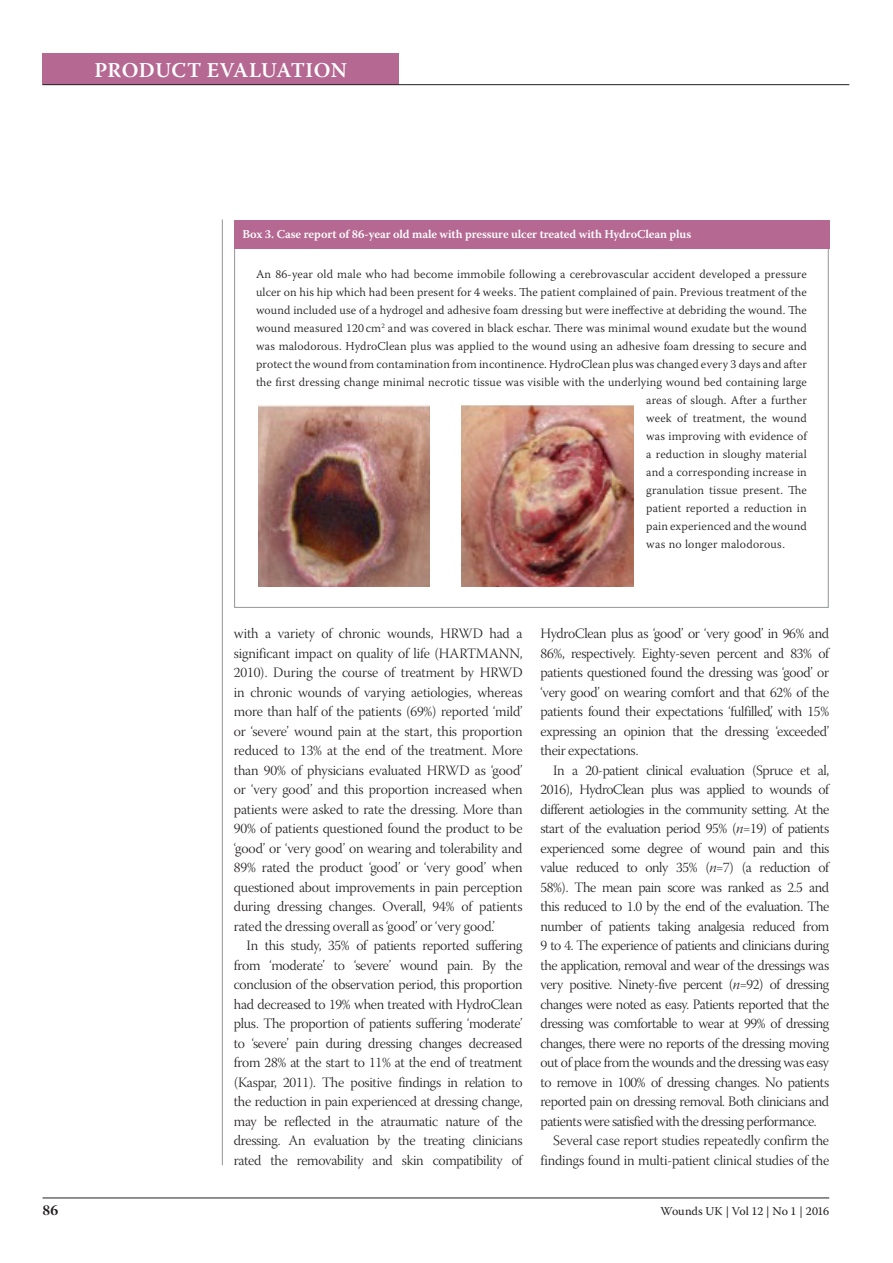
<style>
.page{position:relative;width:893px;height:1263px;background:#fff}
.page>*{position:absolute;margin:0;border:0;box-sizing:border-box;transform-origin:0 0}
.t1{font:600 21px "Warnock Pro";letter-spacing:.02em;color:#fff}
.t2{font:15px "Warnock Pro Bold Subh";color:#231f20}
.t3{font:14.25px/19.5px "Warnock Pro Light Subh";letter-spacing:-.03em;color:#231f20;text-align:justify}
.t4{font:14.25px "Warnock Pro Light Subh";letter-spacing:-.01em;color:#231f20}
.t5{font:300 12px "Warnock Pro";letter-spacing:.01em;color:#231f20}
.t6{font:600 12px "Warnock Pro";letter-spacing:-.01em;color:#fff}
.t7{font:12px "Warnock Pro";letter-spacing:-.005em;color:#231f20}
.s1{font-family:"Warnock Pro Light It Subh"}
</style>
<div class="page">
<hr style="left:43px;top:1197px;width:786px;height:1px;background:#231f20">
<div style="left:43px;top:53px;width:356px;height:32px;background:#b56891"></div>
<hr style="left:43px;top:84px;width:806px;height:1px;background:#231f20">
<hr style="left:222px;top:219px;width:1px;height:946px;background:#939598">
<img style="left:258px;top:405px;width:172px;height:181px">
<img style="left:462px;top:405px;width:171px;height:182px">
<div style="left:234px;top:220px;width:595px;height:29px;background:#b56891"></div>
<h1 class="t1" style="left:94px;top:57px;width:254px">PRODUCT EVALUATION</h1>
<p class="t6" style="left:242px;top:226px;width:450px">Box 3. Case report of 86-year old male with pressure ulcer treated with HydroClean plus</p>
<p class="t5" style="left:256px;top:267px;width:552px">An 86-year old male who had become immobile following a cerebrovascular accident developed a pressure</p>
<p class="t5" style="left:256px;top:285px;width:552px">ulcer on his hip which had been present for 4 weeks. The patient complained of pain. Previous treatment of the</p>
<p class="t5" style="left:256px;top:303px;width:552px">wound included use of a hydrogel and adhesive foam dressing but were ineffective at debriding the wound. The</p>
<p class="t5" style="left:256px;top:321px;width:552px">wound measured 120 cm<sup>2</sup> and was covered in black eschar. There was minimal wound exudate but the wound</p>
<p class="t5" style="left:256px;top:339px;width:552px">was malodorous. HydroClean plus was applied to the wound using an adhesive foam dressing to secure and</p>
<p class="t5" style="left:256px;top:357px;width:552px">protect the wound from contamination from incontinence. HydroClean plus was changed every 3 days and after</p>
<p class="t5" style="left:256px;top:375px;width:552px">the first dressing change minimal necrotic tissue was visible with the underlying wound bed containing large</p>
<p class="t5" style="left:646px;top:393px;width:162px">areas of slough. After a further</p>
<p class="t5" style="left:646px;top:411px;width:162px">week of treatment, the wound</p>
<p class="t5" style="left:646px;top:429px;width:162px">was improving with evidence of</p>
<p class="t5" style="left:646px;top:447px;width:162px">a reduction in sloughy material</p>
<p class="t5" style="left:646px;top:465px;width:162px">and a corresponding increase in</p>
<p class="t5" style="left:646px;top:483px;width:162px">granulation tissue present. The</p>
<p class="t5" style="left:646px;top:501px;width:162px">patient reported a reduction in</p>
<p class="t5" style="left:646px;top:519px;width:162px">pain experienced and the wound</p>
<p class="t5" style="left:646px;top:537px;width:140px">was no longer malodorous.</p>
<p class="t3" style="left:234px;top:626px;width:290px">with a variety of chronic wounds, HRWD had a significant impact on quality of life (HARTMANN, 2010). During the course of treatment by HRWD in chronic wounds of varying aetiologies, whereas more than half of the patients (69%) reported ‘mild’ or ‘severe’ wound pain at the start, this proportion reduced to 13% at the end of the treatment. More than 90% of physicians evaluated HRWD as ‘good’ or ‘very good’ and this proportion increased when patients were asked to rate the dressing. More than 90% of patients questioned found the product to be ‘good’ or ‘very good’ on wearing and tolerability and 89% rated the product ‘good’ or ‘very good’ when questioned about improvements in pain perception during dressing changes. Overall, 94% of patients rated the dressing overall as ‘good’ or ‘very good.’</p>
<p class="t3" style="left:234px;top:937px;width:290px;text-indent:13px">In this study, 35% of patients reported suffering from ‘moderate’ to ‘severe’ wound pain. By the conclusion of the observation period, this proportion had decreased to 19% when treated with HydroClean plus. The proportion of patients suffering ‘moderate’ to ‘severe’ pain during dressing changes decreased from 28% at the start to 11% at the end of treatment (Kaspar, 2011). The positive findings in relation to the reduction in pain experienced at dressing change, may be reflected in the atraumatic nature of the dressing. An evaluation by the treating clinicians rated the removability and skin compatibility of</p>
<p class="t3" style="left:540px;top:625px;width:290px">HydroClean plus as ‘good’ or ‘very good’ in 96% and 86%, respectively. Eighty-seven percent and 83% of patients questioned found the dressing was ‘good’ or ‘very good’ on wearing comfort and that 62% of the patients found their expectations ‘fulfilled’, with 15% expressing an opinion that the dressing ‘exceeded’ their expectations.</p>
<p class="t3" style="left:553px;top:762px;width:277px">In a 20-patient clinical evaluation (Spruce et al,</p>
<p class="t3" style="left:540px;top:781px;width:290px">2016), HydroClean plus was applied to wounds of</p>
<p class="t3" style="left:540px;top:801px;width:290px">different aetiologies in the community setting. At the</p>
<p class="t3" style="left:540px;top:820px;width:290px">start of the evaluation period 95% (<span class="s1">n</span>=19) of patients</p>
<p class="t3" style="left:540px;top:840px;width:290px">experienced some degree of wound pain and this</p>
<p class="t3" style="left:540px;top:859px;width:290px">value reduced to only 35% (<span class="s1">n</span>=7) (a reduction of</p>
<p class="t3" style="left:540px;top:879px;width:290px">58%). The mean pain score was ranked as 2.5 and</p>
<p class="t3" style="left:540px;top:898px;width:290px">this reduced to 1.0 by the end of the evaluation. The</p>
<p class="t3" style="left:540px;top:918px;width:290px">number of patients taking analgesia reduced from</p>
<p class="t3" style="left:540px;top:937px;width:290px">9 to 4. The experience of patients and clinicians during</p>
<p class="t3" style="left:540px;top:957px;width:290px">the application, removal and wear of the dressings was</p>
<p class="t3" style="left:540px;top:976px;width:290px">very positive. Ninety-five percent (<span class="s1">n</span>=92) of dressing</p>
<p class="t3" style="left:540px;top:996px;width:290px">changes were noted as easy. Patients reported that the</p>
<p class="t3" style="left:540px;top:1015px;width:290px">dressing was comfortable to wear at 99% of dressing</p>
<p class="t3" style="left:540px;top:1035px;width:290px">changes, there were no reports of the dressing moving</p>
<p class="t3" style="left:540px;top:1054px;width:290px">out of place from the wounds and the dressing was easy</p>
<p class="t3" style="left:540px;top:1074px;width:290px">to remove in 100% of dressing changes. No patients</p>
<p class="t3" style="left:540px;top:1093px;width:290px">reported pain on dressing removal. Both clinicians and</p>
<p class="t3" style="left:540px;top:1113px;width:278px">patients were satisfied with the dressing performance.</p>
<p class="t4" style="left:553px;top:1133px;width:277px">Several case report studies repeatedly confirm the</p>
<p class="t4" style="left:540px;top:1152px;width:290px">findings found in multi-patient clinical studies of the</p>
<p class="t2" style="left:43px;top:1201px;width:17px">86</p>
<p class="t7" style="left:661px;top:1204px;width:170px">Wounds UK | Vol 12 | No 1 | 2016</p>
</div>
